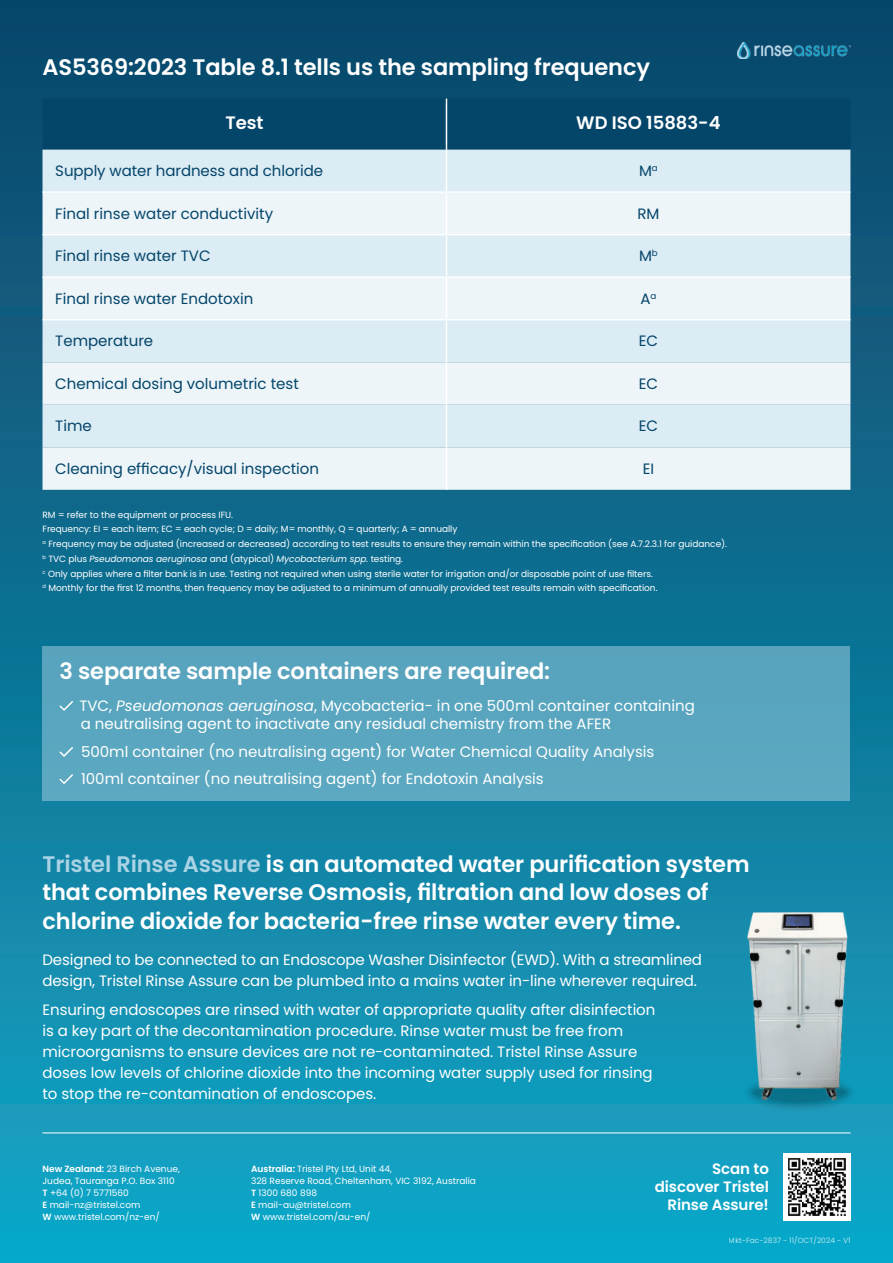
<style>
.page{position:relative;width:893px;height:1263px;background:#fff}
.page>*{position:absolute;margin:0;border:0;box-sizing:border-box;transform-origin:0 0}
.t1{font:600 22.5px/28.5px "Poppins";letter-spacing:-.005em;color:#fff}
.t2{font:600 18px "Poppins";color:#fff}
.t3{font:15px/21px "Poppins";letter-spacing:-.005em;color:#fff}
.t4{font:15px "Poppins";color:#04456a}
.t5{font:600 15px/18px "Poppins";letter-spacing:-.005em;color:#fff;text-align:right}
.t6{font:9px/12px "Poppins";letter-spacing:-.005em;color:#fff}
.t7{font:7.5px "Poppins";color:#fff}
.s1{font-style:italic}
.s2{color:#aad3e5}
.s3{font-weight:600}
</style>
<div class="page">
<div style="left:0;top:0;width:893px;height:1263px;background:linear-gradient(to bottom,#0f4568,#12a6c6)"></div>
<img style="left:783px;top:1153px;width:67px;height:67px">
<svg style="left:741px;top:1070px;width:118px;height:45px"></svg>
<img style="left:744px;top:907px;width:109px;height:195px">
<div style="left:43px;top:646px;width:807px;height:155px;background:#59a5bf"></div>
<svg style="left:60px;top:701px;width:13px;height:10px"></svg>
<svg style="left:60px;top:747px;width:13px;height:10px"></svg>
<svg style="left:60px;top:774px;width:13px;height:10px"></svg>
<div style="left:43px;top:99px;width:807px;height:51px;background:#04456a"></div>
<div style="left:43px;top:150px;width:807px;height:41px;background:#dbecf4"></div>
<svg style="left:43px;top:193px;width:807px;height:297px;background:#e4f0f6"></svg>
<hr style="left:446px;top:150px;width:1px;height:41px;background:#fff">
<hr style="left:43px;top:191px;width:403px;height:2px;background:#fff">
<hr style="left:446px;top:191px;width:404px;height:2px;background:#fff">
<hr style="left:446px;top:193px;width:1px;height:41px;background:#fff">
<hr style="left:43px;top:234px;width:403px;height:1px;background:#fff">
<hr style="left:446px;top:234px;width:404px;height:1px;background:#fff">
<hr style="left:446px;top:235px;width:1px;height:41px;background:#fff">
<hr style="left:43px;top:276px;width:403px;height:2px;background:#fff">
<hr style="left:446px;top:276px;width:404px;height:2px;background:#fff">
<hr style="left:446px;top:278px;width:1px;height:41px;background:#fff">
<hr style="left:43px;top:319px;width:403px;height:1px;background:#fff">
<hr style="left:446px;top:319px;width:404px;height:1px;background:#fff">
<hr style="left:446px;top:320px;width:1px;height:42px;background:#fff">
<hr style="left:446px;top:362px;width:1px;height:43px;background:#fff">
<hr style="left:446px;top:405px;width:1px;height:42px;background:#fff">
<hr style="left:446px;top:447px;width:1px;height:43px;background:#fff">
<hr style="left:446px;top:99px;width:1px;height:51px;background:#fff">
<hr style="left:42px;top:1132px;width:808px;height:1px;background:#fff">
<img style="left:737px;top:43px;width:113px;height:16px">
<h1 class="t1" style="left:43px;top:53px;width:609px">AS5369:2023 Table 8.1 tells us the sampling frequency</h1>
<h2 class="t2" style="left:225px;top:112px;width:40px">Test</h2>
<h2 class="t2" style="left:576px;top:112px;width:146px">WD ISO 15883-4</h2>
<h3 class="t4" style="left:55px;top:162px;width:269px">Supply water hardness and chloride</h3>
<h3 class="t4" style="left:639px;top:162px;width:20px">M<sup>a</sup></h3>
<h3 class="t4" style="left:55px;top:204px;width:219px">Final rinse water conductivity</h3>
<h3 class="t4" style="left:637px;top:204px;width:24px">RM</h3>
<h3 class="t4" style="left:55px;top:247px;width:157px">Final rinse water TVC</h3>
<h3 class="t4" style="left:639px;top:247px;width:20px">M<sup>b</sup></h3>
<h3 class="t4" style="left:55px;top:290px;width:200px">Final rinse water Endotoxin</h3>
<h3 class="t4" style="left:640px;top:290px;width:18px">A<sup>a</sup></h3>
<h3 class="t4" style="left:55px;top:332px;width:99px">Temperature</h3>
<h3 class="t4" style="left:639px;top:332px;width:21px">EC</h3>
<h3 class="t4" style="left:55px;top:375px;width:245px">Chemical dosing volumetric test</h3>
<h3 class="t4" style="left:639px;top:375px;width:21px">EC</h3>
<h3 class="t4" style="left:55px;top:417px;width:38px">Time</h3>
<h3 class="t4" style="left:639px;top:417px;width:21px">EC</h3>
<h3 class="t4" style="left:55px;top:460px;width:265px">Cleaning efficacy/visual inspection</h3>
<h3 class="t4" style="left:643px;top:460px;width:13px">EI</h3>
<p class="t6" style="left:43px;top:507px;width:686px;line-height:14.7px">RM = refer to the equipment or process IFU.<br>Frequency: EI = each item; EC = each cycle; D = daily; M= monthly, Q = quarterly; A = annually<br><sup>a</sup> Frequency may be adjusted (increased or decreased) according to test results to ensure they remain within the specification (see A.7.2.3.1 for guidance). <sup>b</sup> TVC plus <span class="s1">Pseudomonas aeruginosa</span> and (atypical) <span class="s1">Mycobacterium spp.</span> testing.<br><sup>c</sup> Only applies where a filter bank is in use. Testing not required when using sterile water for irrigation and/or disposable point of use filters.<br><sup>d</sup> Monthly for the first 12 months, then frequency may be adjusted to a minimum of annually provided test results remain with specification.</p>
<h1 class="t1" style="left:60px;top:657px;width:492px">3 separate sample containers are required:</h1>
<h3 class="t3" style="left:79px;top:696px;width:617px;line-height:18.8px">TVC, <span class="s1">Pseudomonas aeruginosa</span>, Mycobacteria- in one 500ml container containing a neutralising agent to inactivate any residual chemistry from the AFER</h3>
<h3 class="t3" style="left:81px;top:738px;width:575px;line-height:27.3px">500ml container (no neutralising agent) for Water Chemical Quality Analysis<br>100ml container (no neutralising agent) for Endotoxin Analysis</h3>
<h1 class="t1" style="left:43px;top:850px;width:709px"><span class="s2">Tristel Rinse Assure</span> is an automated water purification system that combines Reverse Osmosis, filtration and low doses of chlorine dioxide for bacteria-free rinse water every time.</h1>
<h3 class="t3" style="left:43px;top:949px;width:661px">Designed to be connected to an Endoscope Washer Disinfector (EWD). With a streamlined design, Tristel Rinse Assure can be plumbed into a mains water in-line wherever required.</h3>
<p class="t3" style="left:43px;top:1000px;width:614px">Ensuring endoscopes are rinsed with water of appropriate quality after disinfection is a key part of the decontamination procedure. Rinse water must be free from microorganisms to ensure devices are not re-contaminated. Tristel Rinse Assure doses low levels of chlorine dioxide into the incoming water supply used for rinsing to stop the re-contamination of endoscopes.</p>
<p class="t6" style="left:43px;top:1163px;width:139px"><span class="s3">New Zealand:</span> 23 Birch Avenue,<br>Judea, Tauranga P.O. Box 3110<br><span class="s3">T</span> +64 (0) 7 5771560<br><span class="s3">E</span> mail-nz@tristel.com<br><span class="s3">W</span> www.tristel.com/nz-en/</p>
<p class="t6" style="left:251px;top:1163px;width:226px"><span class="s3">Australia:</span> Tristel Pty Ltd, Unit 44,<br>328 Reserve Road, Cheltenham, VIC 3192, Australia<br><span class="s3">T</span> 1300 680 898<br><span class="s3">E</span> mail-au@tristel.com<br><span class="s3">W</span> www.tristel.com/au-en/</p>
<h3 class="t5" style="left:655px;top:1160px;width:116px">Scan to discover Tristel<br>Rinse Assure!</h3>
<p class="t7" style="left:729px;top:1236px;width:123px">Mkt-Fac-2837 - 11/OCT/2024 - V1</p>
</div>
